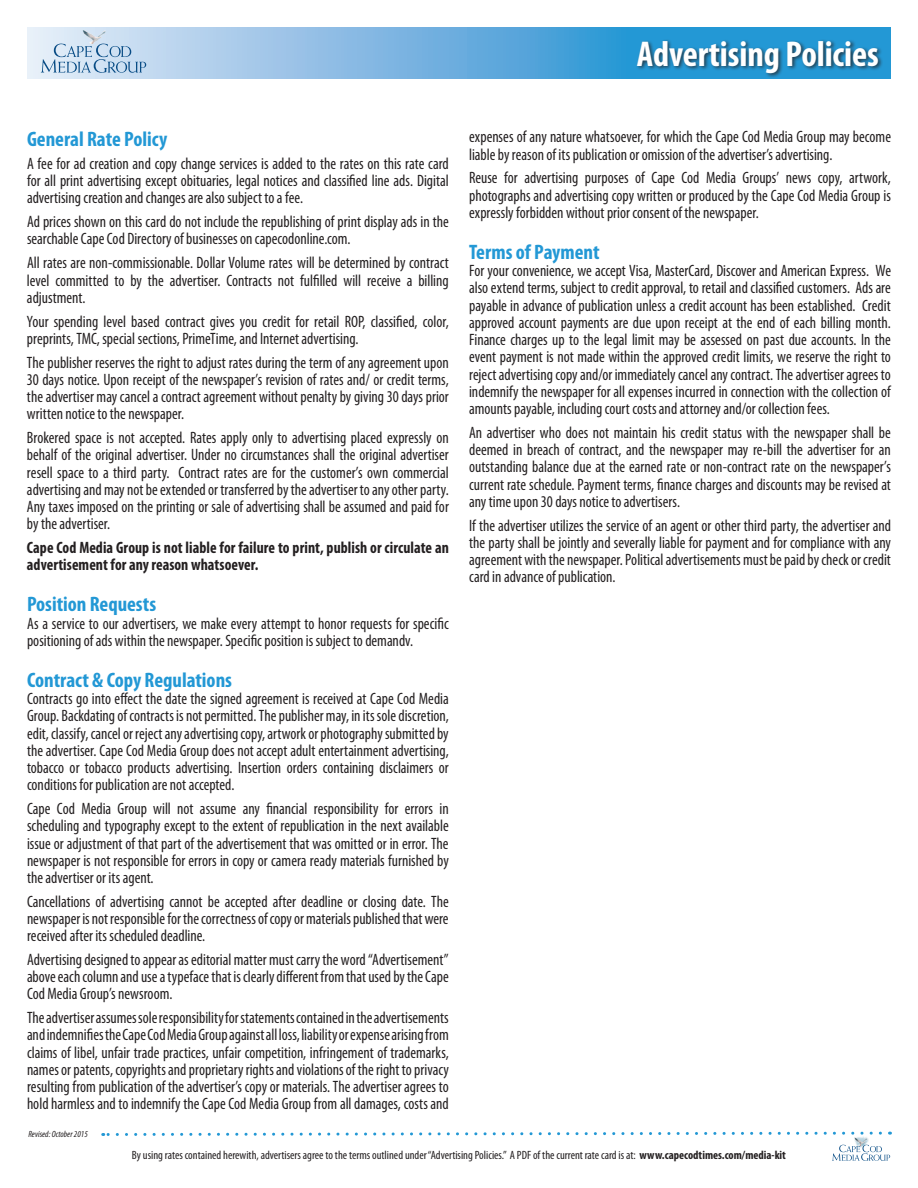
<style>
.page{position:relative;width:918px;height:1188px;background:#fff}
.page>*{position:absolute;margin:0;border:0;box-sizing:border-box;transform-origin:0 0}
.t1{font:700 condensed 36px "Myriad Pro";letter-spacing:-.005em;color:#fff}
.t2{font:700 condensed 21px "Myriad Pro";color:#2398d5}
.t3{font:condensed 16.5px/17.2px "Myriad Pro";color:#231f20;text-align:justify;scale:.95 1}
.t4{font:700 condensed 16.5px/17.2px "Myriad Pro";letter-spacing:.005em;color:#231f20;scale:.95 1}
.t5{font:condensed 12px "Myriad Pro";color:#231f20}
.t6{font:italic condensed 9px "Myriad Pro";color:#231f20}
.s1{font-weight:700}
</style>
<div class="page">
<svg style="left:27px;top:27px;width:864px;height:51px;background:#79b6e1"></svg>
<svg style="left:41px;top:44px;width:105px;height:29px;background:#b1cae1"></svg>
<img style="left:83px;top:30px;width:23px;height:14px">
<div style="left:635px;top:39px;width:248px;height:40px;background:#231f20;opacity:.75"></div>
<svg style="left:103px;top:1131px;width:779px;height:6px"></svg>
<img style="left:854px;top:1137px;width:15px;height:8px">
<svg style="left:832px;top:1145px;width:58px;height:16px"></svg>
<h1 class="t1" style="left:637px;top:34px;width:243px">Advertising Policies</h1>
<p class="t2" style="left:27px;top:127px;width:142px">General Rate Policy</p>
<p class="t3" style="left:27px;top:155px;width:446px">A fee for ad creation and copy change services is added to the rates on this rate card for all print advertising except obituaries, legal notices and classified line ads. Digital advertising creation and changes are also subject to a fee.</p>
<p class="t3" style="left:27px;top:213px;width:446px">Ad prices shown on this card do not include the republishing of print display ads in the searchable Cape Cod Directory of businesses on capecodonline.com.</p>
<p class="t3" style="left:27px;top:255px;width:446px">All rates are non-commissionable. Dollar Volume rates will be determined by contract level committed to by the advertiser. Contracts not fulfilled will receive a billing adjustment.</p>
<p class="t3" style="left:27px;top:313px;width:445px">Your spending level based contract gives you credit for retail ROP, classified, color, preprints, TMC, special sections, PrimeTime, and Internet advertising.</p>
<p class="t3" style="left:27px;top:354px;width:446px">The publisher reserves the right to adjust rates during the term of any agreement upon 30 days notice. Upon receipt of the newspaper’s revision of rates and/ or credit terms, the advertiser may cancel a contract agreement without penalty by giving 30 days prior written notice to the newspaper.</p>
<p class="t3" style="left:27px;top:429px;width:446px">Brokered space is not accepted. Rates apply only to advertising placed expressly on behalf of the original advertiser. Under no circumstances shall the original advertiser resell space to a third party. Contract rates are for the customer’s own commercial advertising and may not be extended or transferred by the advertiser to any other party.<br>Any taxes imposed on the printing or sale of advertising shall be assumed and paid for by the advertiser.</p>
<p class="t4" style="left:27px;top:539px;width:446px">Cape Cod Media Group is not liable for failure to print, publish or circulate an advertisement for any reason whatsoever.</p>
<p class="t2" style="left:27px;top:593px;width:131px">Position Requests</p>
<p class="t3" style="left:27px;top:615px;width:445px">As a service to our advertisers, we make every attempt to honor requests for specific positioning of ads within the newspaper. Specific position is subject to demandv.</p>
<p class="t2" style="left:27px;top:668px;width:207px">Contract &amp; Copy Regulations</p>
<p class="t3" style="left:27px;top:690px;width:446px">Contracts go into effect the date the signed agreement is received at Cape Cod Media Group. Backdating of contracts is not permitted. The publisher may, in its sole discretion, edit, classify, cancel or reject any advertising copy, artwork or photography submitted by the advertiser. Cape Cod Media Group does not accept adult entertainment advertising, tobacco or tobacco products advertising. Insertion orders containing disclaimers or conditions for publication are not accepted.</p>
<p class="t3" style="left:27px;top:800px;width:446px">Cape Cod Media Group will not assume any financial responsibility for errors in scheduling and typography except to the extent of republication in the next available issue or adjustment of that part of the advertisement that was omitted or in error. The newspaper is not responsible for errors in copy or camera ready materials furnished by the advertiser or its agent.</p>
<p class="t3" style="left:27px;top:893px;width:445px">Cancellations of advertising cannot be accepted after deadline or closing date. The newspaper is not responsible for the correctness of copy or materials published that were received after its scheduled deadline.</p>
<p class="t3" style="left:27px;top:951px;width:446px">Advertising designed to appear as editorial matter must carry the word “Advertisement” above each column and use a typeface that is clearly different from that used by the Cape Cod Media Group’s newsroom.</p>
<p class="t3" style="left:27px;top:1009px;width:446px">The advertiser assumes sole responsibility for statements contained in the advertisements and indemnifies the Cape Cod Media Group against all loss, liability or expense arising from claims of libel, unfair trade practices, unfair competition, infringement of trademarks, names or patents, copyrights and proprietary rights and violations of the right to privacy resulting from publication of the advertiser’s copy or materials. The advertiser agrees to hold harmless and to indemnify the Cape Cod Media Group from all damages, costs and</p>
<p class="t6" style="left:28px;top:1129px;width:61px">Revised: October 2015</p>
<p class="t3" style="left:469px;top:129px;width:446px">expenses of any nature whatsoever, for which the Cape Cod Media Group may become liable by reason of its publication or omission of the advertiser’s advertising.</p>
<p class="t3" style="left:469px;top:170px;width:445px">Reuse for advertising purposes of Cape Cod Media Groups’ news copy, artwork, photographs and advertising copy written or produced by the Cape Cod Media Group is expressly forbidden without prior consent of the newspaper.</p>
<p class="t2" style="left:469px;top:240px;width:132px">Terms of Payment</p>
<p class="t3" style="left:469px;top:262px;width:446px">For your convenience, we accept Visa, MasterCard, Discover and American Express. We also extend terms, subject to credit approval, to retail and classified customers. Ads are payable in advance of publication unless a credit account has been established. Credit approved account payments are due upon receipt at the end of each billing month.<br>Finance charges up to the legal limit may be assessed on past due accounts. In the event payment is not made within the approved credit limits, we reserve the right to reject advertising copy and/or immediately cancel any contract. The advertiser agrees to indemnify the newspaper for all expenses incurred in connection with the collection of amounts payable, including court costs and attorney and/or collection fees.</p>
<p class="t3" style="left:469px;top:424px;width:446px">An advertiser who does not maintain his credit status with the newspaper shall be deemed in breach of contract, and the newspaper may re-bill the advertiser for an outstanding balance due at the earned rate or non-contract rate on the newspaper’s current rate schedule. Payment terms, finance charges and discounts may be revised at any time upon 30 days notice to advertisers.</p>
<p class="t3" style="left:469px;top:517px;width:446px">If the advertiser utilizes the service of an agent or other third party, the advertiser and the party shall be jointly and severally liable for payment and for compliance with any agreement with the newspaper. Political advertisements must be paid by check or credit card in advance of publication.</p>
<p class="t5" style="left:132px;top:1148px;width:656px">By using rates contained herewith, advertisers agree to the terms outlined under “Advertising Policies.” A PDF of the current rate card is at: <span class="s1">www.capecodtimes.com/media-kit</span></p>
</div>
